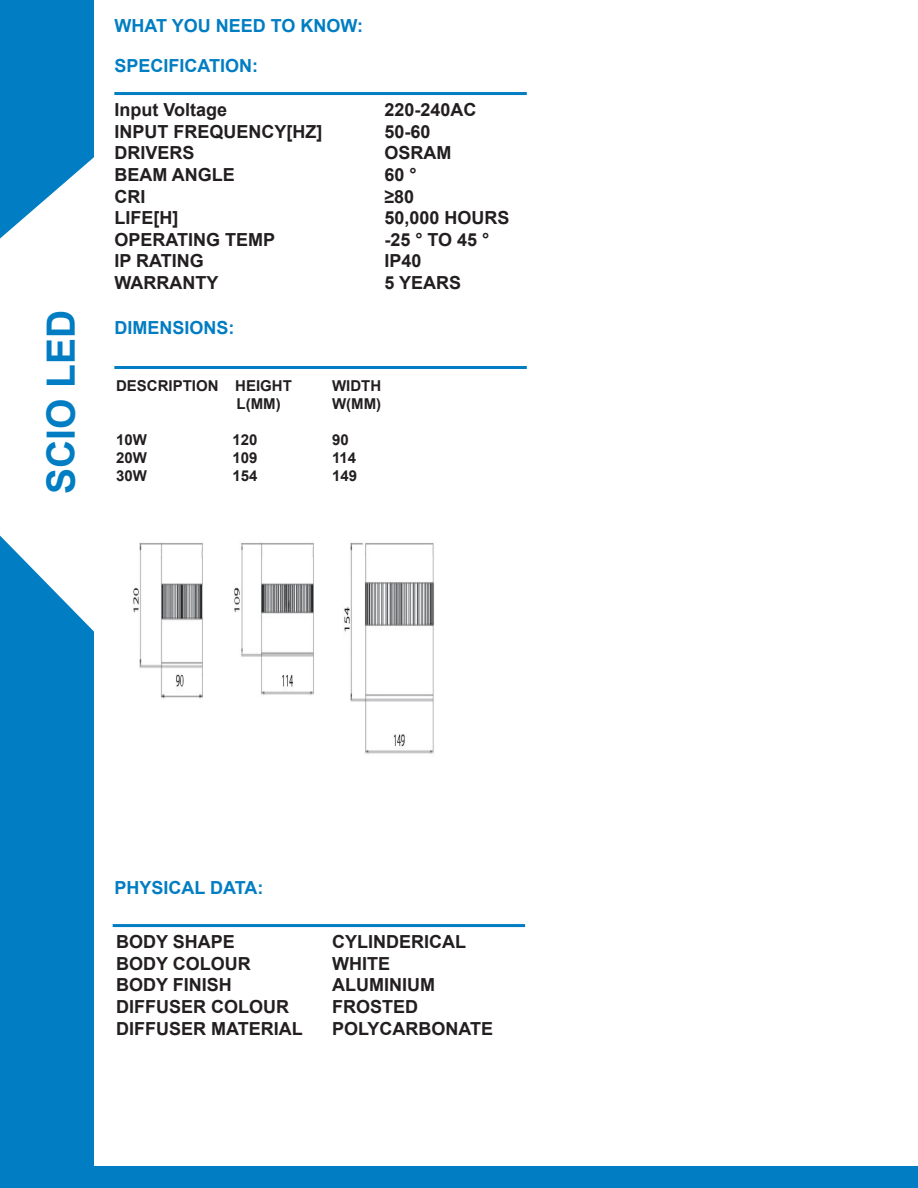
<style>
.page{position:relative;width:918px;height:1188px;background:#fff}
.page>*{position:absolute;margin:0;border:0;box-sizing:border-box;transform-origin:0 0}
.t1{font:700 39px "Arial";color:#017dc3}
.t2{font:700 18px "Arial";color:#231f20}
.t3{font:700 18px "Arial";color:#017dc3}
.t4{font:700 15px "Arial";color:#231f20}
</style>
<div class="page">
<div style="left:0;top:0;width:93px;height:1188px;background:#017dc3"></div>
<svg style="left:0;top:152px;width:94px;height:486px;fill:#fff"></svg>
<div style="left:2px;top:1167px;width:916px;height:21px;background:#017dc3"></div>
<hr style="left:114px;top:92px;width:413px;height:3px;background:#017dc3">
<hr style="left:114px;top:366px;width:413px;height:3px;background:#017dc3">
<hr style="left:113px;top:924px;width:412px;height:3px;background:#017dc3">
<img style="left:133px;top:542px;width:301px;height:212px">
<p class="t1" style="left:34px;top:494px;width:186px;rotate:-90deg">SCIO LED</p>
<p class="t3" style="left:114px;top:13px;width:250px">WHAT YOU NEED TO KNOW:</p>
<p class="t3" style="left:114px;top:53px;width:145px">SPECIFICATION:</p>
<p class="t2" style="left:114px;top:97px;width:114px">Input Voltage</p>
<p class="t2" style="left:384px;top:97px;width:94px">220-240AC</p>
<p class="t2" style="left:114px;top:119px;width:209px">INPUT FREQUENCY[HZ]</p>
<p class="t2" style="left:384px;top:119px;width:48px">50-60</p>
<p class="t2" style="left:114px;top:140px;width:82px">DRIVERS</p>
<p class="t2" style="left:384px;top:140px;width:68px">OSRAM</p>
<p class="t2" style="left:114px;top:162px;width:122px">BEAM ANGLE</p>
<p class="t2" style="left:384px;top:162px;width:34px">60 °</p>
<p class="t2" style="left:114px;top:184px;width:32px">CRI</p>
<p class="t2" style="left:384px;top:184px;width:31px">≥80</p>
<p class="t2" style="left:114px;top:205px;width:65px">LIFE[H]</p>
<p class="t2" style="left:384px;top:205px;width:127px">50,000 HOURS</p>
<p class="t2" style="left:114px;top:227px;width:162px">OPERATING TEMP</p>
<p class="t2" style="left:384px;top:227px;width:107px">-25 ° TO 45 °</p>
<p class="t2" style="left:114px;top:248px;width:91px">IP RATING</p>
<p class="t2" style="left:384px;top:248px;width:39px">IP40</p>
<p class="t2" style="left:114px;top:270px;width:105px">WARRANTY</p>
<p class="t2" style="left:384px;top:270px;width:78px">5 YEARS</p>
<p class="t3" style="left:114px;top:315px;width:122px">DIMENSIONS:</p>
<p class="t4" style="left:116px;top:375px;width:177px">DESCRIPTION HEIGHT</p>
<p class="t4" style="left:332px;top:375px;width:51px">WIDTH</p>
<p class="t4" style="left:237px;top:393px;width:46px">L(MM)</p>
<p class="t4" style="left:332px;top:393px;width:51px">W(MM)</p>
<p class="t4" style="left:116px;top:429px;width:32px">10W</p>
<p class="t4" style="left:232px;top:429px;width:27px">120</p>
<p class="t4" style="left:332px;top:429px;width:18px">90</p>
<p class="t4" style="left:116px;top:447px;width:32px">20W</p>
<p class="t4" style="left:232px;top:447px;width:27px">109</p>
<p class="t4" style="left:332px;top:447px;width:26px">114</p>
<p class="t4" style="left:116px;top:465px;width:32px">30W</p>
<p class="t4" style="left:232px;top:465px;width:27px">154</p>
<p class="t4" style="left:332px;top:465px;width:27px">149</p>
<p class="t3" style="left:114px;top:875px;width:150px">PHYSICAL DATA:</p>
<p class="t2" style="left:116px;top:929px;width:120px">BODY SHAPE</p>
<p class="t2" style="left:332px;top:929px;width:135px">CYLINDERICAL</p>
<p class="t2" style="left:116px;top:951px;width:136px">BODY COLOUR</p>
<p class="t2" style="left:332px;top:951px;width:59px">WHITE</p>
<p class="t2" style="left:116px;top:972px;width:117px">BODY FINISH</p>
<p class="t2" style="left:332px;top:972px;width:104px">ALUMINIUM</p>
<p class="t2" style="left:116px;top:994px;width:174px">DIFFUSER COLOUR</p>
<p class="t2" style="left:332px;top:994px;width:88px">FROSTED</p>
<p class="t2" style="left:116px;top:1016px;width:188px">DIFFUSER MATERIAL</p>
<p class="t2" style="left:332px;top:1016px;width:163px">POLYCARBONATE</p>
</div>
